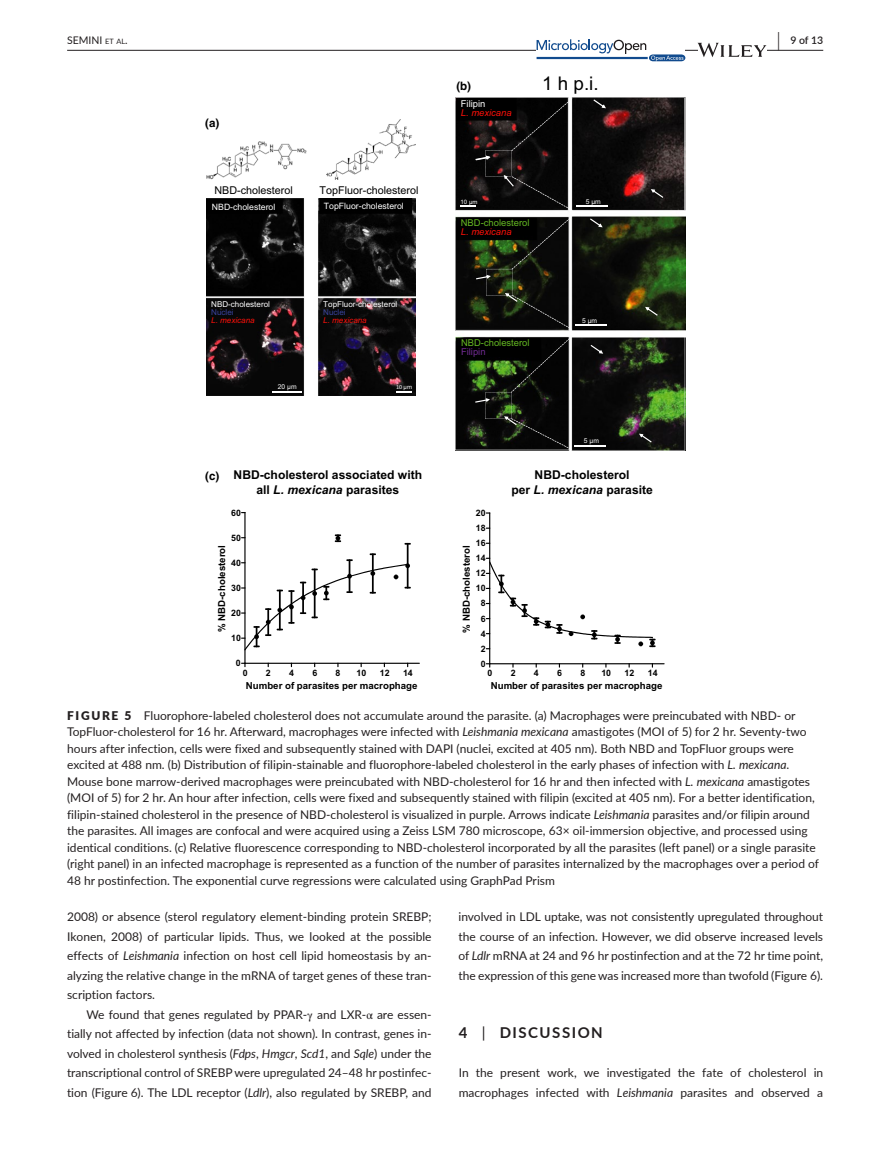
<style>
.page{position:relative;width:893px;height:1174px;background:#fff}
.page>*{position:absolute;margin:0;border:0;box-sizing:border-box;transform-origin:0 0}
.t1{font:600 19.5px "Lato";color:#231f20;scale:.48 1}
.t2{font:18.9px "Arial";color:#000}
.t3{font:700 15px "Lato";letter-spacing:.1em;color:#231f20}
.t4{font:700 12.15px/14.5px "Arial";color:#000;text-align:center}
.t5{font:12px/19.5px "Lato";color:#231f20;text-align:justify}
.t6{font:700 11.55px "Helvetica";color:#000}
.t7{font:10.8px "Arial";color:#000}
.t8{font:10.5px "Lato";color:#231f20}
.t9{font:600 10.5px "Lato";color:#231f20}
.t10{font:700 9.75px "Arial";color:#000}
.t11{font:9.45px "Arial";color:#64b722}
.t12{font:italic 9.45px "Arial";color:#fe1009}
.t13{font:9.45px "Arial";color:#fff}
.t14{font:9.45px "Arial";color:#702b91}
.t15{font:700 8.85px "Arial";color:#000}
.t16{font:8.7px "Arial";color:#fff}
.t17{font:8.1px "Arial";color:#fff}
.t18{font:italic 8.1px "Arial";color:#fe1009}
.t19{font:8.1px "Arial";color:#39439c}
.t20{font:6.75px "Arial";color:#fff}
.t21{font:6px "Calibri";color:#fff}
.t22{font:6px "Arial";color:#fff}
.s1{font-size:7.35px}
.s2{font-family:"Arial"}
.s3{font-style:italic}
.s4{font-weight:900}
.s5{font-family:"STIX"}
.s6{font-weight:400}
</style>
<div class="page">
<hr style="left:67px;top:50px;width:756px;height:1px;background:#231f20">
<svg style="left:537px;top:39px;width:148px;height:22px"></svg>
<svg style="left:697px;top:43px;width:69px;height:14px"></svg>
<img style="left:206px;top:141px;width:101px;height:38px">
<img style="left:326px;top:120px;width:89px;height:59px">
<img style="left:206px;top:198px;width:210px;height:198px">
<svg style="left:272px;top:391px;width:29px;height:1px"></svg>
<svg style="left:396px;top:391px;width:15px;height:1px"></svg>
<svg style="left:455px;top:97px;width:230px;height:233px;background:#22221b"></svg>
<hr style="left:575px;top:325px;width:31px;height:1px;background:#fff">
<svg style="left:455px;top:336px;width:230px;height:114px;background:#1c2318"></svg>
<hr style="left:574px;top:445px;width:32px;height:1px;background:#fff">
<hr style="left:244px;top:662px;width:176px;height:2px;background:#000">
<hr style="left:244px;top:512px;width:2px;height:152px;background:#000">
<svg style="left:241px;top:662px;width:5px;height:5px"></svg>
<hr style="left:407px;top:543px;width:2px;height:45px;background:#000">
<svg style="left:335px;top:534px;width:6px;height:8px"></svg>
<svg style="left:241px;top:553px;width:170px;height:97px"></svg>
<hr style="left:489px;top:663px;width:176px;height:1px;background:#000">
<hr style="left:489px;top:512px;width:1px;height:152px;background:#000">
<svg style="left:486px;top:558px;width:170px;height:91px"></svg>
<h1 class="t1" style="left:778px;top:26px;width:7px">|</h1>
<p class="t8" style="left:67px;top:33px;width:62px">SEMINI <span class="s1">et al</span>.</p>
<p class="t9" style="left:790px;top:33px;width:34px">9 of 13</p>
<p class="t6" style="left:205px;top:116px;width:16px">(a)</p>
<p class="t7" style="left:214px;top:183px;width:80px">NBD-cholesterol</p>
<p class="t7" style="left:320px;top:183px;width:100px">TopFluor-cholesterol</p>
<p class="t16" style="left:212px;top:201px;width:65px">NBD-cholesterol</p>
<p class="t17" style="left:211px;top:299px;width:60px">NBD-cholesterol</p>
<p class="t19" style="left:211px;top:307px;width:24px">Nuclei</p>
<p class="t18" style="left:211px;top:315px;width:45px">L. mexicana</p>
<p class="t16" style="left:324px;top:201px;width:82px">TopFluor-cholesterol</p>
<p class="t17" style="left:323px;top:299px;width:76px">TopFluor-cholesterol</p>
<p class="t19" style="left:323px;top:307px;width:24px">Nuclei</p>
<p class="t18" style="left:323px;top:315px;width:45px">L. mexicana</p>
<p class="t20" style="left:278px;top:382px;width:20px">20 µm</p>
<p class="t21" style="left:396px;top:383px;width:17px">10 <span class="s2">µm</span></p>
<p class="t6" style="left:456px;top:79px;width:16px">(b)</p>
<p class="t13" style="left:461px;top:97px;width:26px">Filipin</p>
<p class="t12" style="left:461px;top:107px;width:52px">L. mexicana</p>
<h2 class="t2" style="left:542px;top:71px;width:58px">1 h p.i.</h2>
<p class="t22" style="left:461px;top:197px;width:18px">10 µm</p>
<p class="t20" style="left:586px;top:197px;width:17px">5 µm</p>
<p class="t11" style="left:461px;top:216px;width:70px">NBD-cholesterol</p>
<p class="t12" style="left:461px;top:226px;width:52px">L. mexicana</p>
<p class="t11" style="left:461px;top:336px;width:70px">NBD-cholesterol</p>
<p class="t14" style="left:461px;top:345px;width:26px">Filipin</p>
<p class="t20" style="left:582px;top:316px;width:17px">5 µm</p>
<p class="t20" style="left:584px;top:436px;width:17px">5 µm</p>
<p class="t6" style="left:205px;top:468px;width:16px">(c)</p>
<p class="t4" style="left:234px;top:468px;width:190px">NBD-cholesterol associated with all <span class="s3">L. mexicana</span> parasites</p>
<p class="t4" style="left:511px;top:468px;width:143px">NBD-cholesterol<br>per <span class="s3">L. mexicana</span> parasite</p>
<p class="t15" style="left:231px;top:506px;width:11px">60</p>
<p class="t15" style="left:476px;top:507px;width:11px">20</p>
<p class="t15" style="left:476px;top:522px;width:11px">18</p>
<p class="t15" style="left:231px;top:531px;width:11px">50</p>
<p class="t10" style="left:215px;top:632px;width:89px;rotate:-90deg">% NBD-cholesterol</p>
<p class="t15" style="left:231px;top:557px;width:11px">40</p>
<p class="t15" style="left:231px;top:582px;width:11px">30</p>
<p class="t15" style="left:231px;top:607px;width:11px">20</p>
<p class="t15" style="left:231px;top:632px;width:11px">10</p>
<p class="t15" style="left:476px;top:537px;width:11px">16</p>
<p class="t10" style="left:460px;top:632px;width:89px;rotate:-90deg">% NBD-cholesterol</p>
<p class="t15" style="left:476px;top:552px;width:11px">14</p>
<p class="t15" style="left:476px;top:567px;width:11px">12</p>
<p class="t15" style="left:476px;top:582px;width:11px">10</p>
<p class="t15" style="left:481px;top:597px;width:6px">8</p>
<p class="t15" style="left:481px;top:612px;width:6px">6</p>
<p class="t15" style="left:481px;top:627px;width:6px">4</p>
<p class="t15" style="left:481px;top:642px;width:6px">2</p>
<p class="t15" style="left:236px;top:657px;width:6px">0</p>
<p class="t15" style="left:481px;top:657px;width:6px">0</p>
<p class="t15" style="left:243px;top:667px;width:6px">0</p>
<p class="t15" style="left:266px;top:667px;width:6px">2</p>
<p class="t15" style="left:289px;top:667px;width:6px">4</p>
<p class="t15" style="left:312px;top:667px;width:6px">6</p>
<p class="t15" style="left:336px;top:667px;width:6px">8</p>
<p class="t15" style="left:357px;top:667px;width:11px">10</p>
<p class="t15" style="left:380px;top:667px;width:11px">12</p>
<p class="t15" style="left:403px;top:667px;width:11px">14</p>
<p class="t15" style="left:487px;top:667px;width:6px">0</p>
<p class="t15" style="left:511px;top:667px;width:6px">2</p>
<p class="t15" style="left:534px;top:667px;width:6px">4</p>
<p class="t15" style="left:557px;top:667px;width:6px">6</p>
<p class="t15" style="left:580px;top:667px;width:6px">8</p>
<p class="t15" style="left:601px;top:667px;width:11px">10</p>
<p class="t15" style="left:625px;top:667px;width:11px">12</p>
<p class="t15" style="left:648px;top:667px;width:11px">14</p>
<p class="t10" style="left:246px;top:679px;width:173px">Number of parasites per macrophage</p>
<p class="t10" style="left:491px;top:679px;width:173px">Number of parasites per macrophage</p>
<p class="t5" style="left:67px;top:706px;width:753px;line-height:16.5px;text-align:left"><span class="s4">FIGURE 5</span> Fluorophore-labeled cholesterol does not accumulate around the parasite. (a) Macrophages were preincubated with NBD-- or TopFluor-cholesterol for 16 hr. Afterward, macrophages were infected with <span class="s3">Leishmania mexicana</span> amastigotes (MOI of 5) for 2 hr. Seventy-two hours after infection, cells were fixed and subsequently stained with DAPI (nuclei, excited at 405 nm). Both NBD and TopFluor groups were excited at 488 nm. (b) Distribution of filipin-stainable and fluorophore-labeled cholesterol in the early phases of infection with <span class="s3">L. mexicana</span>.<br>Mouse bone marrow-derived macrophages were preincubated with NBD-cholesterol for 16 hr and then infected with <span class="s3">L. mexicana</span> amastigotes (MOI of 5) for 2 hr. An hour after infection, cells were fixed and subsequently stained with filipin (excited at 405 nm). For a better identification, filipin-stained cholesterol in the presence of NBD-cholesterol is visualized in purple. Arrows indicate <span class="s3">Leishmania</span> parasites and/or filipin around the parasites. All images are confocal and were acquired using a Zeiss LSM 780 microscope, 63× oil-immersion objective, and processed using identical conditions. (c) Relative fluorescence corresponding to NBD-cholesterol incorporated by all the parasites (left panel) or a single parasite (right panel) in an infected macrophage is represented as a function of the number of parasites internalized by the macrophages over a period of 48 hr postinfection. The exponential curve regressions were calculated using GraphPad Prism</p>
<p class="t5" style="left:67px;top:906px;width:366px">2008) or absence (sterol regulatory element-binding protein SREBP; Ikonen, 2008) of particular lipids. Thus, we looked at the possible effects of <span class="s3">Leishmania</span> infection on host cell lipid homeostasis by an&shy;alyzing the relative change in the mRNA of target genes of these tran&shy;scription factors.</p>
<p class="t5" style="left:67px;top:1004px;width:366px;text-indent:20px">We found that genes regulated by PPAR-<span class="s5">γ</span> and LXR-<span class="s5">α</span> are essen&shy;tially not affected by infection (data not shown). In contrast, genes in&shy;volved in cholesterol synthesis (<span class="s3">Fdps</span>, <span class="s3">Hmgcr</span>, <span class="s3">Scd1</span>, and <span class="s3">Sqle</span>) under the transcriptional control of SREBP were upregulated 24–48 hr postinfec&shy;tion (Figure 6). The LDL receptor (<span class="s3">Ldlr</span>), also regulated by SREBP, and</p>
<p class="t5" style="left:459px;top:906px;width:366px">involved in LDL uptake, was not consistently upregulated throughout the course of an infection. However, we did observe increased levels of <span class="s3">Ldlr</span> mRNA at 24 and 96 hr postinfection and at the 72 hr time point, the expression of this gene was increased more than twofold (Figure 6).</p>
<p class="t3" style="left:459px;top:1022px;width:146px">4 <span class="s6">|</span> DISCUSSION</p>
<p class="t5" style="left:459px;top:1062px;width:366px">In the present work, we investigated the fate of cholesterol in macrophages infected with <span class="s3">Leishmania</span> parasites and observed a</p>
</div>
